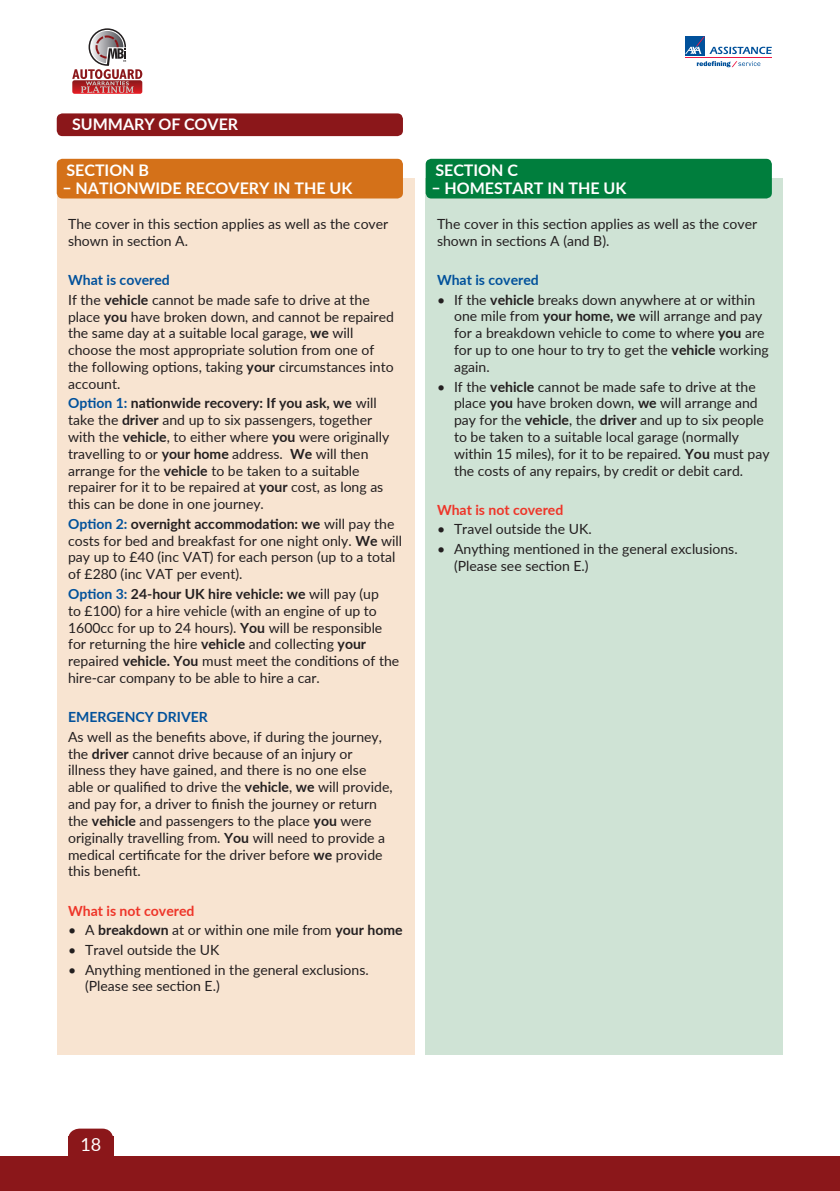
<style>
.page{position:relative;width:840px;height:1191px;background:#fff}
.page>*{position:absolute;margin:0;border:0;box-sizing:border-box;transform-origin:0 0}
.t1{font:18px "Lato";color:#fff}
.t2{font:700 16px "Lato";color:#fff}
.t3{font:14px/16.8px "Lato";color:#231f20}
.t4{font:700 14px "Lato";color:#ee3529}
.t5{font:700 14px "Lato";color:#01519b}
.s1{font-weight:700;color:#01519b}
.s2{font-weight:700}
</style>
<div class="page">
<div style="left:68px;top:1128px;width:45px;height:63px;background:#8b171a;border-radius:11px"></div>
<div style="left:0;top:1157px;width:839px;height:34px;background:#8b171a"></div>
<hr style="left:839px;top:1157px;width:1px;height:34px;background:#8b171a">
<svg style="left:72px;top:28px;width:70px;height:66px"></svg>
<svg style="left:696px;top:61px;width:64px;height:6px"></svg>
<div style="left:685px;top:37px;width:19px;height:19px;background:#01519b"></div>
<hr style="left:685px;top:57px;width:86px;height:1px;background:#ed1845">
<svg style="left:685px;top:37px;width:86px;height:17px"></svg>
<div style="left:425px;top:179px;width:357px;height:875px;background:#cfe3d5"></div>
<div style="left:57px;top:179px;width:357px;height:875px;background:#f8e4d1"></div>
<div style="left:57px;top:113px;width:346px;height:23px;background:#8b171a;border-radius:6px"></div>
<div style="left:425px;top:159px;width:346px;height:39px;background:#007e3d;border-radius:6px"></div>
<div style="left:57px;top:159px;width:346px;height:39px;background:#d47119;border-radius:6px"></div>
<p class="t2" style="left:72px;top:113px;width:167px">SUMMARY OF COVER</p>
<p class="t2" style="left:66px;top:158px;width:84px">SECTION B</p>
<p class="t2" style="left:62px;top:176px;width:291px">– NATIONWIDE RECOVERY IN THE UK</p>
<p class="t3" style="left:68px;top:215px;width:321px">The cover in this section applies as well as the cover shown in section A.</p>
<p class="t3" style="left:68px;top:270px;width:303px;line-height:19.6px"><span class="s1">What is covered<br></span>If the <span class="s2">vehicle</span> cannot be made safe to drive at the</p>
<p class="t3" style="left:68px;top:307px;width:327px">place <span class="s2">you</span> have broken down, and cannot be repaired the same day at a suitable local garage, <span class="s2">we</span> will choose the most appropriate solution from one of the following options, taking <span class="s2">your</span> circumstances into account.</p>
<p class="t3" style="left:68px;top:394px;width:322px"><span class="s1">Option 1:</span> <span class="s2">nationwide recovery: If you ask, we</span> will take the <span class="s2">driver</span> and up to six passengers, together with the <span class="s2">vehicle</span>, to either where <span class="s2">you</span> were originally travelling to or <span class="s2">your home</span> address. <span class="s2">We</span> will then arrange for the <span class="s2">vehicle</span> to be taken to a suitable repairer for it to be repaired at <span class="s2">your</span> cost, as long as this can be done in one journey.</p>
<p class="t3" style="left:68px;top:515px;width:335px"><span class="s1">Option 2:</span> <span class="s2">overnight accommodation: we</span> will pay the costs for bed and breakfast for one night only. <span class="s2">We</span> will pay up to £40 (inc VAT) for each person (up to a total of £280 (inc VAT per event).</p>
<p class="t3" style="left:68px;top:585px;width:332px"><span class="s1">Option 3:</span> <span class="s2">24-hour UK hire vehicle: we</span> will pay (up<br>to £100) for a hire vehicle (with an engine of up to 1600cc for up to 24 hours). <span class="s2">You</span> will be responsible for returning the hire <span class="s2">vehicle</span> and collecting <span class="s2">your </span>repaired <span class="s2">vehicle. You</span> must meet the conditions of the hire-car company to be able to hire a car.</p>
<p class="t5" style="left:68px;top:707px;width:141px">EMERGENCY DRIVER</p>
<p class="t3" style="left:68px;top:728px;width:326px">As well as the benefits above, if during the journey, the <span class="s2">driver</span> cannot drive because of an injury or illness they have gained, and there is no one else able or qualified to drive the <span class="s2">vehicle</span>, <span class="s2">we</span> will provide, and pay for, a driver to finish the journey or return the <span class="s2">vehicle</span> and passengers to the place <span class="s2">you</span> were originally travelling from. <span class="s2">You</span> will need to provide a medical certificate for the driver before <span class="s2">we</span> provide this benefit.</p>
<p class="t4" style="left:68px;top:900px;width:128px">What is not covered</p>
<p class="t3" style="left:68px;top:921px;width:336px">• A <span class="s2">breakdown</span> at or within one mile from <span class="s2">your home</span></p>
<p class="t3" style="left:68px;top:940px;width:153px">• Travel outside the UK</p>
<p class="t3" style="left:85px;top:960px;width:285px;text-indent:-17px">• Anything mentioned in the general exclusions. (Please see section E.)</p>
<p class="t2" style="left:435px;top:158px;width:84px">SECTION C</p>
<p class="t2" style="left:431px;top:176px;width:196px">– HOMESTART IN THE UK</p>
<p class="t3" style="left:437px;top:215px;width:321px">The cover in this section applies as well as the cover shown in sections A (and B).</p>
<p class="t5" style="left:437px;top:270px;width:103px">What is covered</p>
<p class="t3" style="left:454px;top:290px;width:316px;text-indent:-17px">• If the <span class="s2">vehicle</span> breaks down anywhere at or within one mile from <span class="s2">your home, we</span> will arrange and pay for a breakdown vehicle to come to where <span class="s2">you</span> are for up to one hour to try to get the <span class="s2">vehicle</span> working again.</p>
<p class="t3" style="left:454px;top:377px;width:317px;text-indent:-17px">• If the <span class="s2">vehicle</span> cannot be made safe to drive at the place <span class="s2">you</span> have broken down, <span class="s2">we</span> will arrange and pay for the <span class="s2">vehicle</span>, the <span class="s2">driver</span> and up to six people to be taken to a suitable local garage (normally within 15 miles), for it to be repaired. <span class="s2">You</span> must pay the costs of any repairs, by credit or debit card.</p>
<p class="t4" style="left:437px;top:499px;width:128px">What is not covered</p>
<p class="t3" style="left:437px;top:520px;width:156px">• Travel outside the UK.</p>
<p class="t3" style="left:454px;top:540px;width:285px;text-indent:-17px">• Anything mentioned in the general exclusions. (Please see section E.)</p>
<p class="t1" style="left:80px;top:1131px;width:22px">18</p>
</div>
